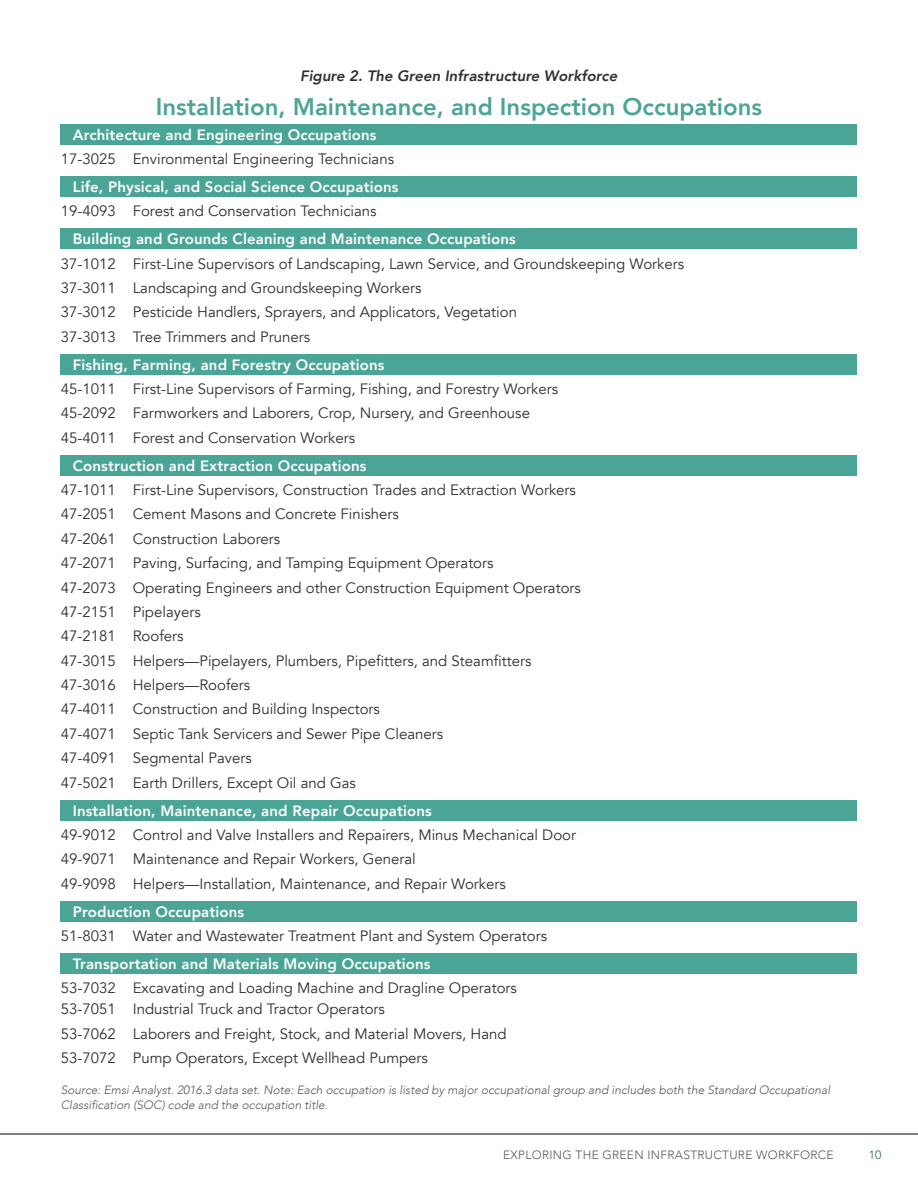
<style>
.page{position:relative;width:918px;height:1188px;background:#fff}
.page>*{position:absolute;margin:0;border:0;box-sizing:border-box;transform-origin:0 0}
.List_H2{font:800 24px "Avenir";color:#4ba596}
.List{font:15px/21px "Avenir";color:#312f30}
.List_H1{font:800 15px "Avenir";letter-spacing:.01em;color:#fff}
.Copy_span{font:italic 800 15px "Avenir";color:#312f30}
.Source_Text{font:italic 300 12px/14.4px "Avenir";color:#57585a}
.t1{font:300 12px "Avenir";letter-spacing:.025em;color:#57585a}
.t2{font:300 12px "Avenir";color:#276a3b}
</style>
<div class="page">
<hr style="left:0;top:1133px;width:918px;height:2px;background:#57585a">
<div style="left:61px;top:124px;width:796px;height:20px;background:#4ba596"></div>
<div style="left:61px;top:176px;width:796px;height:21px;background:#4ba596"></div>
<div style="left:61px;top:229px;width:796px;height:20px;background:#4ba596"></div>
<div style="left:61px;top:354px;width:796px;height:21px;background:#4ba596"></div>
<div style="left:61px;top:455px;width:796px;height:21px;background:#4ba596"></div>
<div style="left:61px;top:800px;width:796px;height:21px;background:#4ba596"></div>
<div style="left:61px;top:901px;width:796px;height:21px;background:#4ba596"></div>
<div style="left:61px;top:954px;width:796px;height:20px;background:#4ba596"></div>
<p class="Copy_span" style="left:300px;top:67px;width:319px">Figure 2. The Green Infrastructure Workforce</p>
<p class="List_H2" style="left:156px;top:88px;width:608px">Installation, Maintenance, and Inspection Occupations</p>
<p class="List_H1" style="left:73px;top:123px;width:305px">Architecture and Engineering Occupations</p>
<p class="List" style="left:61px;top:148px;width:335px">17-3025 Environmental Engineering Technicians</p>
<p class="List_H1" style="left:73px;top:175px;width:327px">Life, Physical, and Social Science Occupations</p>
<p class="List" style="left:61px;top:201px;width:317px">19-4093 Forest and Conservation Technicians</p>
<p class="List_H1" style="left:73px;top:227px;width:445px">Building and Grounds Cleaning and Maintenance Occupations</p>
<p class="List" style="left:61px;top:253px;width:625px">37-1012 First-Line Supervisors of Landscaping, Lawn Service, and Groundskeeping Workers</p>
<p class="List" style="left:61px;top:277px;width:362px">37-3011 Landscaping and Groundskeeping Workers</p>
<p class="List" style="left:61px;top:302px;width:458px">37-3012 Pesticide Handlers, Sprayers, and Applicators, Vegetation</p>
<p class="List" style="left:61px;top:326px;width:251px">37-3013 Tree Trimmers and Pruners</p>
<p class="List_H1" style="left:73px;top:353px;width:313px">Fishing, Farming, and Forestry Occupations</p>
<p class="List" style="left:61px;top:379px;width:499px">45-1011 First-Line Supervisors of Farming, Fishing, and Forestry Workers</p>
<p class="List" style="left:61px;top:403px;width:471px">45-2092 Farmworkers and Laborers, Crop, Nursery, and Greenhouse</p>
<p class="List" style="left:61px;top:427px;width:296px">45-4011 Forest and Conservation Workers</p>
<p class="List_H1" style="left:73px;top:454px;width:295px">Construction and Extraction Occupations</p>
<p class="List" style="left:61px;top:480px;width:517px">47-1011 First-Line Supervisors, Construction Trades and Extraction Workers</p>
<p class="List" style="left:61px;top:504px;width:340px">47-2051 Cement Masons and Concrete Finishers</p>
<p class="List" style="left:61px;top:528px;width:221px">47-2061 Construction Laborers</p>
<p class="List" style="left:61px;top:553px;width:434px">47-2071 Paving, Surfacing, and Tamping Equipment Operators</p>
<p class="List" style="left:61px;top:577px;width:522px">47-2073 Operating Engineers and other Construction Equipment Operators</p>
<p class="List" style="left:61px;top:602px;width:142px">47-2151 Pipelayers</p>
<p class="List" style="left:61px;top:626px;width:124px">47-2181 Roofers</p>
<p class="List" style="left:61px;top:650px;width:472px">47-3015 Helpers—Pipelayers, Plumbers, Pipefitters, and Steamfitters</p>
<p class="List" style="left:61px;top:675px;width:191px">47-3016 Helpers—Roofers</p>
<p class="List" style="left:61px;top:699px;width:321px">47-4011 Construction and Building Inspectors</p>
<p class="List" style="left:61px;top:723px;width:384px">47-4071 Septic Tank Servicers and Sewer Pipe Cleaners</p>
<p class="List" style="left:61px;top:748px;width:193px">47-4091 Segmental Pavers</p>
<p class="List" style="left:61px;top:772px;width:297px">47-5021 Earth Drillers, Except Oil and Gas</p>
<p class="List_H1" style="left:73px;top:799px;width:361px">Installation, Maintenance, and Repair Occupations</p>
<p class="List" style="left:61px;top:825px;width:517px">49-9012 Control and Valve Installers and Repairers, Minus Mechanical Door</p>
<p class="List" style="left:61px;top:849px;width:357px">49-9071 Maintenance and Repair Workers, General</p>
<p class="List" style="left:61px;top:873px;width:447px">49-9098 Helpers—Installation, Maintenance, and Repair Workers</p>
<p class="List_H1" style="left:73px;top:900px;width:173px">Production Occupations</p>
<p class="List" style="left:61px;top:926px;width:488px">51-8031 Water and Wastewater Treatment Plant and System Operators</p>
<p class="List_H1" style="left:73px;top:952px;width:359px">Transportation and Materials Moving Occupations</p>
<p class="List" style="left:61px;top:978px;width:458px">53-7032 Excavating and Loading Machine and Dragline Operators<br>53-7051 Industrial Truck and Tractor Operators</p>
<p class="List" style="left:61px;top:1023px;width:447px">53-7062 Laborers and Freight, Stock, and Material Movers, Hand</p>
<p class="List" style="left:61px;top:1048px;width:369px">53-7072 Pump Operators, Except Wellhead Pumpers</p>
<p class="Source_Text" style="left:61px;top:1083px;width:771px">Source: Emsi Analyst. 2016.3 data set. Note: Each occupation is listed by major occupational group and includes both the Standard Occupational<br>Classification (SOC) code and the occupation title.</p>
<p class="t1" style="left:503px;top:1147px;width:332px">EXPLORING THE GREEN INFRASTRUCTURE WORKFORCE</p>
<p class="t2" style="left:869px;top:1147px;width:14px">10</p>
</div>
